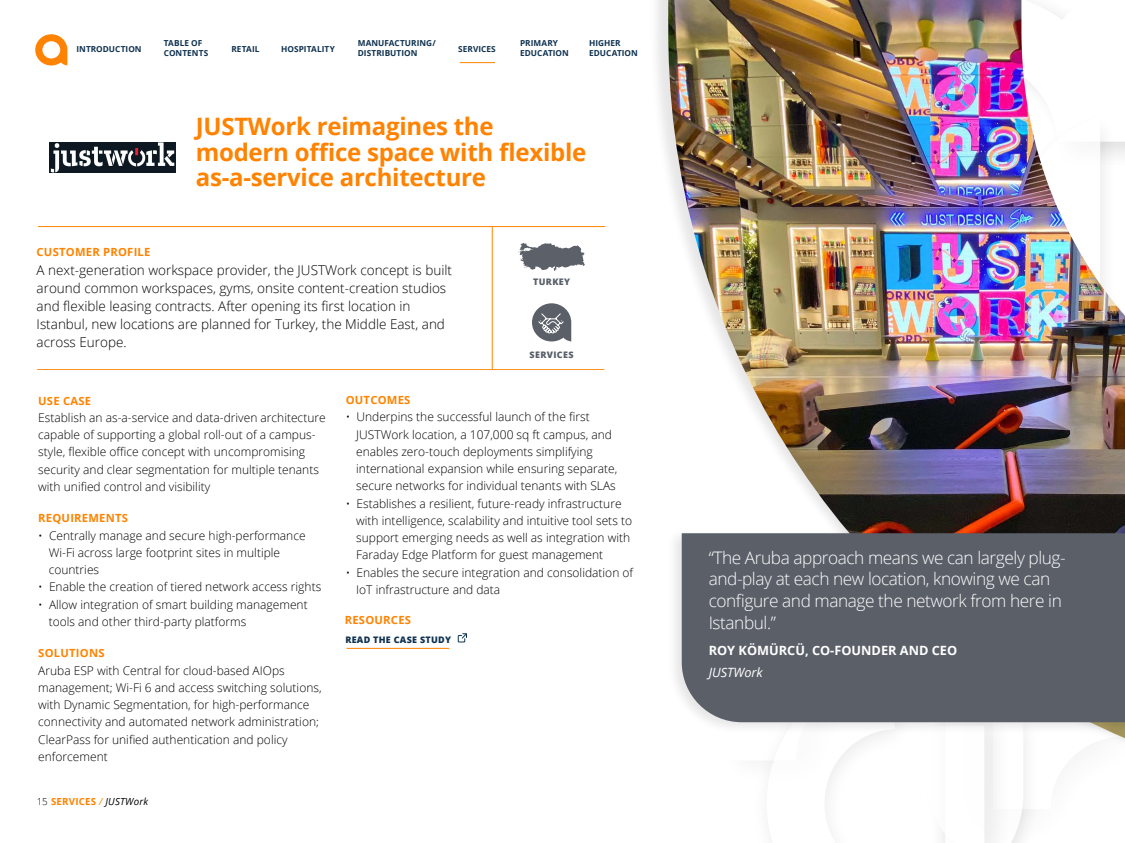
<style>
.page{position:relative;width:1125px;height:843px;background:#fff}
.page>*{position:absolute;margin:0;border:0;box-sizing:border-box;transform-origin:0 0}
.t1{font:700 24px/25.5px "Open Sans";letter-spacing:-.01em;color:#ff8200}
.t2{font:300 17.25px/21.8px "Open Sans";letter-spacing:-.025em;color:#fff}
.t3{font:300 13.5px/18px "Open Sans";color:#000}
.t4{font:700 12.75px "Open Sans";color:#fff}
.t5{font:italic 12.75px "Open Sans";color:#fff}
.t6{font:300 12px/17.2px "Open Sans";color:#000}
.t7{font:700 11.25px "Open Sans";letter-spacing:.02em;color:#ff8300}
.t8{font:700 9.75px "Open Sans";letter-spacing:.02em;color:#ff8200}
.t9{font:800 9px "Open Sans";letter-spacing:.03em;color:#0f3250}
.t10{font:800 9px "Open Sans";letter-spacing:.04em;color:#585f68}
.t11{font:700 8.25px/9.9px "Open Sans";letter-spacing:.005em;color:#0f3250}
.s1{font-weight:300;color:#000101}
.s2{font-weight:400;font-style:italic}
.s3{font-weight:400;font-style:italic;color:#000}
</style>
<div class="page">
<hr style="left:38px;top:226px;width:567px;height:1px;background:#ff8300">
<hr style="left:38px;top:369px;width:566px;height:1px;background:#ff8300">
<hr style="left:492px;top:227px;width:1px;height:143px;background:#ff8300">
<svg style="left:941px;top:800px;width:92px;height:43px"></svg>
<div style="left:649px;top:0;width:476px;height:800px;background:#000;opacity:.1"></div>
<svg style="left:668px;top:738px;width:457px;height:57px"></svg>
<img style="left:668px;top:0;width:457px;height:738px">
<div style="left:666px;top:528px;width:459px;height:207px;background:#000;opacity:.1"></div>
<div style="left:682px;top:533px;width:443px;height:189px;background:#5a5f68"></div>
<svg style="left:532px;top:303px;width:39px;height:38px"></svg>
<svg style="left:518px;top:243px;width:67px;height:28px"></svg>
<img style="left:49px;top:143px;width:126px;height:29px">
<hr style="left:460px;top:62px;width:35px;height:1px;background:#ff8200">
<svg style="left:35px;top:34px;width:32px;height:31px"></svg>
<svg style="left:458px;top:633px;width:9px;height:10px"></svg>
<hr style="left:346px;top:648px;width:103px;height:1px;background:#ff8200">
<p class="t11" style="left:164px;top:38px;width:46px">TABLE OF<br>CONTENTS</p>
<p class="t11" style="left:76px;top:44px;width:67px">INTRODUCTION</p>
<p class="t11" style="left:231px;top:44px;width:30px">RETAIL</p>
<p class="t11" style="left:458px;top:44px;width:39px">SERVICES</p>
<p class="t11" style="left:589px;top:38px;width:50px">HIGHER<br>EDUCATION</p>
<p class="t11" style="left:358px;top:38px;width:80px">MANUFACTURING/<br>DISTRIBUTION</p>
<p class="t11" style="left:520px;top:38px;width:50px">PRIMARY<br>EDUCATION</p>
<p class="t11" style="left:281px;top:44px;width:55px">HOSPITALITY</p>
<p class="t7" style="left:37px;top:244px;width:115px">CUSTOMER PROFILE</p>
<h1 class="t1" style="left:196px;top:113px;width:392px">JUSTWork reimagines the modern office space with flexible as-a-service architecture</h1>
<p class="t3" style="left:37px;top:261px;width:417px">A next-generation workspace provider, the JUSTWork concept is built around common workspaces, gyms, onsite content-creation studios and flexible leasing contracts. After opening its first location in Istanbul, new locations are planned for Turkey, the Middle East, and across Europe.</p>
<p class="t10" style="left:533px;top:275px;width:39px">TURKEY</p>
<p class="t10" style="left:530px;top:347px;width:46px">SERVICES</p>
<p class="t7" style="left:38px;top:393px;width:54px">USE CASE</p>
<p class="t6" style="left:38px;top:409px;width:289px">Establish an as-a-service and data-driven architecture capable of supporting a global roll-out of a campus&shy;style, flexible office concept with uncompromising security and clear segmentation for multiple tenants with unified control and visibility</p>
<p class="t7" style="left:38px;top:510px;width:91px">REQUIREMENTS</p>
<p class="t6" style="left:49px;top:526px;width:258px;text-indent:-10px">• Centrally manage and secure high-performance<br>Wi-Fi across large footprint sites in multiple countries</p>
<p class="t6" style="left:38px;top:578px;width:285px">• Enable the creation of tiered network access rights</p>
<p class="t6" style="left:49px;top:595px;width:260px;text-indent:-10px">• Allow integration of smart building management tools and other third-party platforms</p>
<p class="t7" style="left:38px;top:645px;width:68px">SOLUTIONS</p>
<p class="t6" style="left:38px;top:661px;width:285px">Aruba ESP with Central for cloud-based AIOps management; Wi-Fi 6 and access switching solutions, with Dynamic Segmentation, for high-performance connectivity and automated network administration; ClearPass for unified authentication and policy enforcement</p>
<p class="t8" style="left:37px;top:795px;width:113px"><span class="s1">15</span> SERVICES <span class="s2">/</span> <span class="s3">JUSTWork</span></p>
<p class="t7" style="left:346px;top:392px;width:66px">OUTCOMES</p>
<p class="t6" style="left:356px;top:408px;width:263px;text-indent:-10px">• Underpins the successful launch of the first JUSTWork location, a 107,000 sq ft campus, and enables zero-touch deployments simplifying international expansion while ensuring separate, secure networks for individual tenants with SLAs</p>
<p class="t6" style="left:356px;top:494px;width:277px;text-indent:-10px">• Establishes a resilient, future-ready infrastructure with intelligence, scalability and intuitive tool sets to support emerging needs as well as integration with Faraday Edge Platform for guest management</p>
<p class="t6" style="left:356px;top:563px;width:278px;text-indent:-10px">• Enables the secure integration and consolidation of<br>IoT infrastructure and data</p>
<p class="t7" style="left:345px;top:612px;width:68px">RESOURCES</p>
<p class="t9" style="left:345px;top:632px;width:107px">READ THE CASE STUDY</p>
<h2 class="t2" style="left:709px;top:546px;width:358px">“The Aruba approach means we can largely plug&shy;and-play at each new location, knowing we can configure and manage the network from here in Istanbul.”</h2>
<p class="t4" style="left:709px;top:642px;width:250px">ROY KÖMÜRCÜ, CO-FOUNDER AND CEO</p>
<p class="t5" style="left:709px;top:664px;width:56px">JUSTWork</p>
</div>
